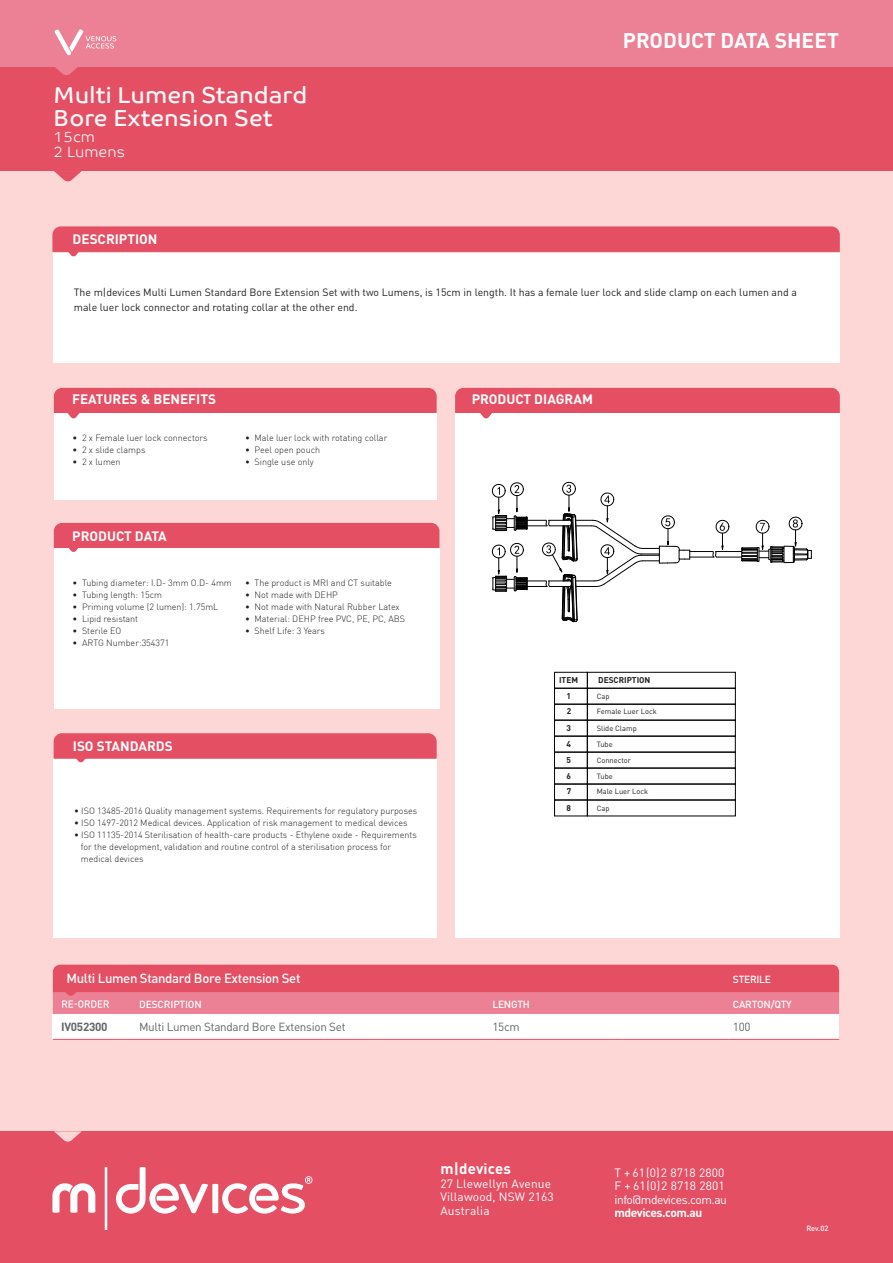
<style>
.page{position:relative;width:893px;height:1263px;background:#fcd7d6}
.page>*{position:absolute;margin:0;border:0;box-sizing:border-box;transform-origin:0 0}
.t1{font:23.25px/22.5px "Co Text";color:#f9f9fa}
.t2{font:700 21px "DIN Pro";color:#fff}
.t3{font:300 15px/15px "Co Text";color:#f9f9fa}
.t4{font:700 15px "DIN Pro";letter-spacing:.01em;color:#fff}
.t5{font:700 13.5px "DIN Pro";color:#fdfefe}
.t6{font:500 13.2px "DIN Pro";letter-spacing:-.025em;color:#fff}
.t7{font:12px/13.5px "DIN Pro";letter-spacing:.01em;color:#fff}
.t8{font:700 12px "DIN Pro";letter-spacing:-.035em;color:#fff}
.t9{font:11.7px "DIN Pro";letter-spacing:-.025em;color:#636566}
.t10{font:700 11.7px "DIN Pro";letter-spacing:-.025em;color:#636566}
.t11{font:10.5px/15px "DIN Pro";color:#231f20}
.t12{font:500 10.2px "DIN Pro";letter-spacing:-.025em;color:#fff}
.t13{font:300 9px/12px "DIN";color:#231f20}
.t14{font:700 8.25px/14.9px "DIN Pro";color:#231f20}
.t15{font:7.5px/15.1px "DIN Pro";color:#231f20}
.t16{font:500 7.5px "DIN Pro";color:#fdfefe}
</style>
<div class="page">
<div style="left:0;top:0;width:893px;height:117px;background:#ec8095"></div>
<div style="left:0;top:67px;width:893px;height:104px;background:#e54f64"></div>
<div style="left:0;top:1131px;width:893px;height:132px;background:#e54f64"></div>
<svg style="left:55px;top:67px;width:23px;height:8px"></svg>
<svg style="left:54px;top:171px;width:28px;height:11px"></svg>
<svg style="left:54px;top:1131px;width:28px;height:11px"></svg>
<div style="left:53px;top:253px;width:787px;height:110px;background:#fff"></div>
<div style="left:54px;top:413px;width:383px;height:87px;background:#fff"></div>
<div style="left:54px;top:548px;width:385px;height:161px;background:#fff"></div>
<svg style="left:52px;top:226px;width:788px;height:31px"></svg>
<svg style="left:54px;top:388px;width:383px;height:31px"></svg>
<svg style="left:54px;top:523px;width:385px;height:29px"></svg>
<div style="left:54px;top:758px;width:383px;height:180px;background:#fff"></div>
<svg style="left:54px;top:733px;width:383px;height:30px"></svg>
<div style="left:455px;top:413px;width:385px;height:525px;background:#fff"></div>
<svg style="left:455px;top:388px;width:385px;height:31px"></svg>
<svg style="left:55px;top:29px;width:61px;height:26px"></svg>
<svg style="left:105px;top:1167px;width:2px;height:63px"></svg>
<svg style="left:52px;top:1183px;width:43px;height:30px"></svg>
<svg style="left:116px;top:1167px;width:196px;height:47px"></svg>
<div style="left:729px;top:1014px;width:110px;height:25px;background:#fff"></div>
<div style="left:622px;top:1014px;width:107px;height:25px;background:#fff"></div>
<div style="left:502px;top:1014px;width:120px;height:25px;background:#fff"></div>
<div style="left:383px;top:1014px;width:119px;height:25px;background:#fff"></div>
<div style="left:323px;top:1014px;width:60px;height:25px;background:#fff"></div>
<div style="left:120px;top:1014px;width:203px;height:25px;background:#fff"></div>
<div style="left:53px;top:1014px;width:67px;height:25px;background:#fff"></div>
<hr style="left:53px;top:1039px;width:67px;height:1px;background:#e55064">
<hr style="left:120px;top:1039px;width:203px;height:1px;background:#e55064">
<hr style="left:323px;top:1039px;width:60px;height:1px;background:#e55064">
<hr style="left:383px;top:1039px;width:119px;height:1px;background:#e55064">
<hr style="left:502px;top:1039px;width:120px;height:1px;background:#e55064">
<hr style="left:622px;top:1039px;width:107px;height:1px;background:#e55064">
<hr style="left:729px;top:1039px;width:110px;height:1px;background:#e55064">
<svg style="left:53px;top:965px;width:786px;height:49px"></svg>
<div style="left:554px;top:688px;width:33px;height:16px;border:1px solid #020202"></div>
<div style="left:554px;top:704px;width:33px;height:16px;border:1px solid #020202"></div>
<div style="left:587px;top:688px;width:148px;height:16px;border:1px solid #020202"></div>
<div style="left:587px;top:704px;width:148px;height:16px;border:1px solid #020202"></div>
<div style="left:554px;top:672px;width:33px;height:16px;border:1px solid #020202"></div>
<div style="left:587px;top:672px;width:148px;height:16px;border:1px solid #020202"></div>
<div style="left:554px;top:720px;width:33px;height:16px;border:1px solid #020202"></div>
<div style="left:587px;top:720px;width:148px;height:16px;border:1px solid #020202"></div>
<div style="left:554px;top:736px;width:33px;height:16px;border:1px solid #020202"></div>
<div style="left:587px;top:736px;width:148px;height:16px;border:1px solid #020202"></div>
<div style="left:554px;top:752px;width:33px;height:16px;border:1px solid #020202"></div>
<div style="left:587px;top:752px;width:148px;height:16px;border:1px solid #020202"></div>
<div style="left:554px;top:768px;width:33px;height:16px;border:1px solid #020202"></div>
<div style="left:554px;top:784px;width:33px;height:16px;border:1px solid #020202"></div>
<div style="left:587px;top:768px;width:148px;height:16px;border:1px solid #020202"></div>
<div style="left:587px;top:784px;width:148px;height:16px;border:1px solid #020202"></div>
<svg style="left:492px;top:482px;width:320px;height:140px"></svg>
<h1 class="t1" style="left:54px;top:84px;width:255px">Multi Lumen Standard<br>Bore Extension Set</h1>
<h3 class="t3" style="left:54px;top:129px;width:73px">15cm<br>2 Lumens</h3>
<h3 class="t5" style="left:73px;top:228px;width:86px">DESCRIPTION</h3>
<h2 class="t2" style="left:623px;top:24px;width:218px">PRODUCT DATA SHEET</h2>
<p class="t11" style="left:74px;top:284px;width:724px">The m|devices Multi Lumen Standard Bore Extension Set with two Lumens, is 15cm in length. It has a female luer lock and slide clamp on each lumen and a male luer lock connector and rotating collar at the other end.</p>
<h3 class="t5" style="left:72px;top:389px;width:145px">FEATURES &amp; BENEFITS</h3>
<h3 class="t5" style="left:472px;top:389px;width:123px">PRODUCT DIAGRAM</h3>
<p class="t13" style="left:73px;top:432px;width:137px">• 2 x Female luer lock connectors</p>
<p class="t13" style="left:73px;top:444px;width:74px">• 2 x slide clamps</p>
<p class="t13" style="left:73px;top:456px;width:50px">• 2 x lumen</p>
<p class="t13" style="left:245px;top:432px;width:144px">• Male luer lock with rotating collar</p>
<p class="t13" style="left:245px;top:444px;width:77px">• Peel open pouch</p>
<p class="t13" style="left:245px;top:456px;width:70px">• Single use only</p>
<h3 class="t5" style="left:72px;top:525px;width:96px">PRODUCT DATA</h3>
<p class="t13" style="left:73px;top:577px;width:161px">• Tubing diameter: I.D- 3mm O.D- 4mm</p>
<p class="t13" style="left:73px;top:589px;width:91px">• Tubing length: 15cm</p>
<p class="t13" style="left:73px;top:601px;width:147px">• Priming volume (2 lumen): 1.75mL</p>
<p class="t13" style="left:73px;top:613px;width:67px">• Lipid resistant</p>
<p class="t13" style="left:73px;top:625px;width:50px">• Sterile EO</p>
<p class="t13" style="left:73px;top:637px;width:98px">• ARTG Number:354371</p>
<p class="t13" style="left:245px;top:577px;width:148px">• The product is MRI and CT suitable</p>
<p class="t13" style="left:245px;top:589px;width:94px">• Not made with DEHP</p>
<p class="t13" style="left:245px;top:601px;width:156px">• Not made with Natural Rubber Latex</p>
<p class="t13" style="left:245px;top:613px;width:162px">• Material: DEHP free PVC, PE, PC, ABS</p>
<p class="t13" style="left:245px;top:625px;width:81px">• Shelf Life: 3 Years</p>
<h3 class="t5" style="left:73px;top:736px;width:101px">ISO STANDARDS</h3>
<p class="t13" style="left:74px;top:805px;width:345px">• ISO 13485-2016 Quality management systems. Requirements for regulatory purposes</p>
<p class="t13" style="left:74px;top:817px;width:335px">• ISO 1497-2012 Medical devices. Application of risk management to medical devices</p>
<p class="t13" style="left:81px;top:829px;width:337px;text-indent:-7px">• ISO 11135-2014 Sterilisation of health-care products - Ethylene oxide - Requirements for the development, validation and routine control of a sterilisation process for medical devices</p>
<p class="t14" style="left:559px;top:672px;width:21px">ITEM</p>
<p class="t14" style="left:598px;top:672px;width:54px">DESCRIPTION</p>
<p class="t15" style="left:597px;top:703px;width:62px">Female Luer Lock</p>
<p class="t14" style="left:567px;top:720px;width:6px">3</p>
<p class="t15" style="left:597px;top:720px;width:42px">Slide Clamp</p>
<p class="t14" style="left:566px;top:736px;width:6px">4</p>
<p class="t15" style="left:597px;top:736px;width:17px">Tube</p>
<p class="t14" style="left:567px;top:752px;width:6px">5</p>
<p class="t15" style="left:597px;top:752px;width:36px">Connector</p>
<p class="t14" style="left:567px;top:768px;width:6px">6<br>7</p>
<p class="t15" style="left:597px;top:768px;width:53px">Tube<br>Male Luer Lock</p>
<p class="t14" style="left:567px;top:800px;width:6px">8</p>
<p class="t15" style="left:597px;top:800px;width:14px">Cap</p>
<p class="t14" style="left:567px;top:688px;width:6px">1<br>2</p>
<p class="t15" style="left:597px;top:688px;width:14px">Cap</p>
<h3 class="t6" style="left:67px;top:968px;width:235px">Multi Lumen Standard Bore Extension Set</h3>
<p class="t12" style="left:733px;top:971px;width:40px">STERILE</p>
<p class="t12" style="left:139px;top:996px;width:64px">DESCRIPTION</p>
<p class="t12" style="left:492px;top:996px;width:39px">LENGTH</p>
<p class="t12" style="left:733px;top:996px;width:60px">CARTON/QTY</p>
<p class="t10" style="left:61px;top:1018px;width:48px">IV052300</p>
<p class="t9" style="left:139px;top:1018px;width:208px">Multi Lumen Standard Bore Extension Set</p>
<p class="t9" style="left:492px;top:1018px;width:29px">15cm</p>
<p class="t9" style="left:733px;top:1018px;width:19px">100</p>
<h3 class="t4" style="left:440px;top:1157px;width:72px">m|devices</h3>
<h3 class="t7" style="left:440px;top:1176px;width:115px">27 Llewellyn Avenue<br>Villawood, NSW 2163<br>Australia</h3>
<h3 class="t7" style="left:614px;top:1165px;width:114px">T + 61(0)2 8718 2800<br>F + 61(0)2 8718 2801 info@mdevices.com.au</h3>
<h3 class="t8" style="left:614px;top:1203px;width:90px">mdevices.com.au</h3>
<p class="t16" style="left:806px;top:1222px;width:23px">Rev.02</p>
</div>
